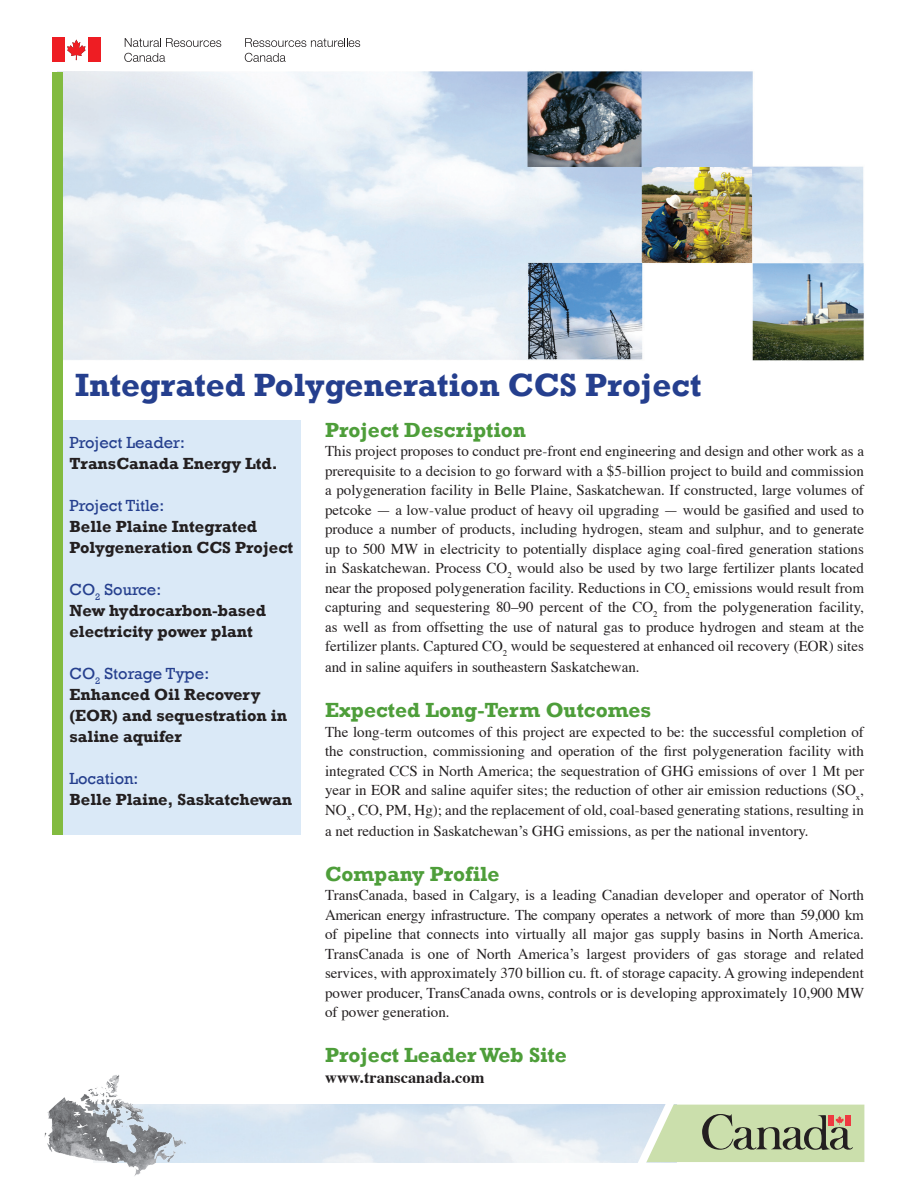
<style>
.page{position:relative;width:918px;height:1188px;background:#fff}
.page>*{position:absolute;margin:0;border:0;box-sizing:border-box;transform-origin:0 0}
.t1{font:700 33px "Rockwell";color:#253f8e}
.t2{font:700 21px "Rockwell";color:#4e9e3a}
.t3{font:700 16.5px/21px "Rockwell";color:#231f20}
.t4{font:16.5px "Rockwell";color:#253f8e}
.t5{font:700 16.5px "Times";color:#231f20}
.t6{font:15px/19.5px "Times";color:#231f20;text-align:justify}
.s1{font-weight:400;color:#253f8e}
</style>
<div class="page">
<img style="left:57px;top:71px;width:807px;height:290px">
<div style="left:52px;top:38px;width:12px;height:24px;background:#ee1d23"></div>
<svg style="left:67px;top:40px;width:19px;height:20px"></svg>
<div style="left:89px;top:38px;width:12px;height:24px;background:#ee1d23"></div>
<svg style="left:245px;top:38px;width:115px;height:9px"></svg>
<svg style="left:245px;top:53px;width:41px;height:9px"></svg>
<svg style="left:125px;top:38px;width:96px;height:9px"></svg>
<svg style="left:124px;top:53px;width:41px;height:9px"></svg>
<svg style="left:624px;top:1104px;width:240px;height:59px;background:#becba9"></svg>
<img style="left:44px;top:1075px;width:143px;height:101px">
<div style="left:53px;top:421px;width:247px;height:414px;background:#dae9f7"></div>
<div style="left:52px;top:72px;width:11px;height:763px;background:#82bb40"></div>
<p class="t1" style="left:75px;top:365px;width:628px">Integrated Polygeneration CCS Project</p>
<p class="t4" style="left:69px;top:433px;width:117px">Project Leader:</p>
<p class="t3" style="left:69px;top:453px;width:210px">TransCanada Energy Ltd.</p>
<p class="t4" style="left:69px;top:496px;width:96px">Project Title:</p>
<p class="t3" style="left:69px;top:516px;width:225px">Belle Plaine Integrated<br>Polygeneration CCS Project</p>
<p class="t4" style="left:69px;top:580px;width:93px">CO<sub>2</sub> Source:</p>
<p class="t3" style="left:69px;top:600px;width:198px">New hydrocarbon-based electricity power plant</p>
<p class="t3" style="left:69px;top:663px;width:219px"><span class="s1">CO</span><sub>2</sub> <span class="s1">Storage Type:<br></span>Enhanced Oil Recovery (EOR) and sequestration in saline aquifer</p>
<p class="t4" style="left:69px;top:769px;width:70px">Location:</p>
<p class="t3" style="left:69px;top:789px;width:224px">Belle Plaine, Saskatchewan</p>
<p class="t2" style="left:325px;top:417px;width:202px">Project Description</p>
<p class="t6" style="left:325px;top:440px;width:540px">This project proposes to conduct pre-front end engineering and design and other work as a prerequisite to a decision to go forward with a $5-billion project to build and commission a polygeneration facility in Belle Plaine, Saskatchewan. If constructed, large volumes of petcoke — a low-value product of heavy oil upgrading — would be gasified and used to produce a number of products, including hydrogen, steam and sulphur, and to generate up to 500 MW in electricity to potentially displace aging coal-fired generation stations in Saskatchewan. Process CO<sub>2</sub> would also be used by two large fertilizer plants located near the proposed polygeneration facility. Reductions in CO<sub>2</sub> emissions would result from capturing and sequestering 80–90 percent of the CO<sub>2</sub> from the polygeneration facility, as well as from offsetting the use of natural gas to produce hydrogen and steam at the fertilizer plants. Captured CO<sub>2</sub> would be sequestered at enhanced oil recovery (EOR) sites</p>
<p class="t6" style="left:325px;top:656px;width:316px">and in saline aquifers in southeastern Saskatchewan.</p>
<p class="t2" style="left:325px;top:697px;width:328px">Expected Long-Term Outcomes</p>
<p class="t6" style="left:325px;top:720px;width:540px">The long-term outcomes of this project are expected to be: the successful completion of the construction, commissioning and operation of the first polygeneration facility with integrated CCS in North America; the sequestration of GHG emissions of over 1 Mt per year in EOR and saline aquifer sites; the reduction of other air emission reductions (SO<sub>x</sub>, NO<sub>x</sub>, CO, PM, Hg); and the replacement of old, coal-based generating stations, resulting in</p>
<p class="t6" style="left:325px;top:819px;width:485px">a net reduction in Saskatchewan’s GHG emissions, as per the national inventory.</p>
<p class="t2" style="left:325px;top:861px;width:176px">Company Profile</p>
<p class="t6" style="left:325px;top:884px;width:541px">TransCanada, based in Calgary, is a leading Canadian developer and operator of North American energy infrastructure. The company operates a network of more than 59,000 km of pipeline that connects into virtually all major gas supply basins in North America.<br>TransCanada is one of North America’s largest providers of gas storage and related services, with approximately 370 billion cu. ft. of storage capacity. A growing independent power producer, TransCanada owns, controls or is developing approximately 10,900 MW of power generation.</p>
<p class="t2" style="left:325px;top:1042px;width:243px">Project Leader Web Site</p>
<p class="t5" style="left:325px;top:1062px;width:161px">www.transcanada.com</p>
</div>
